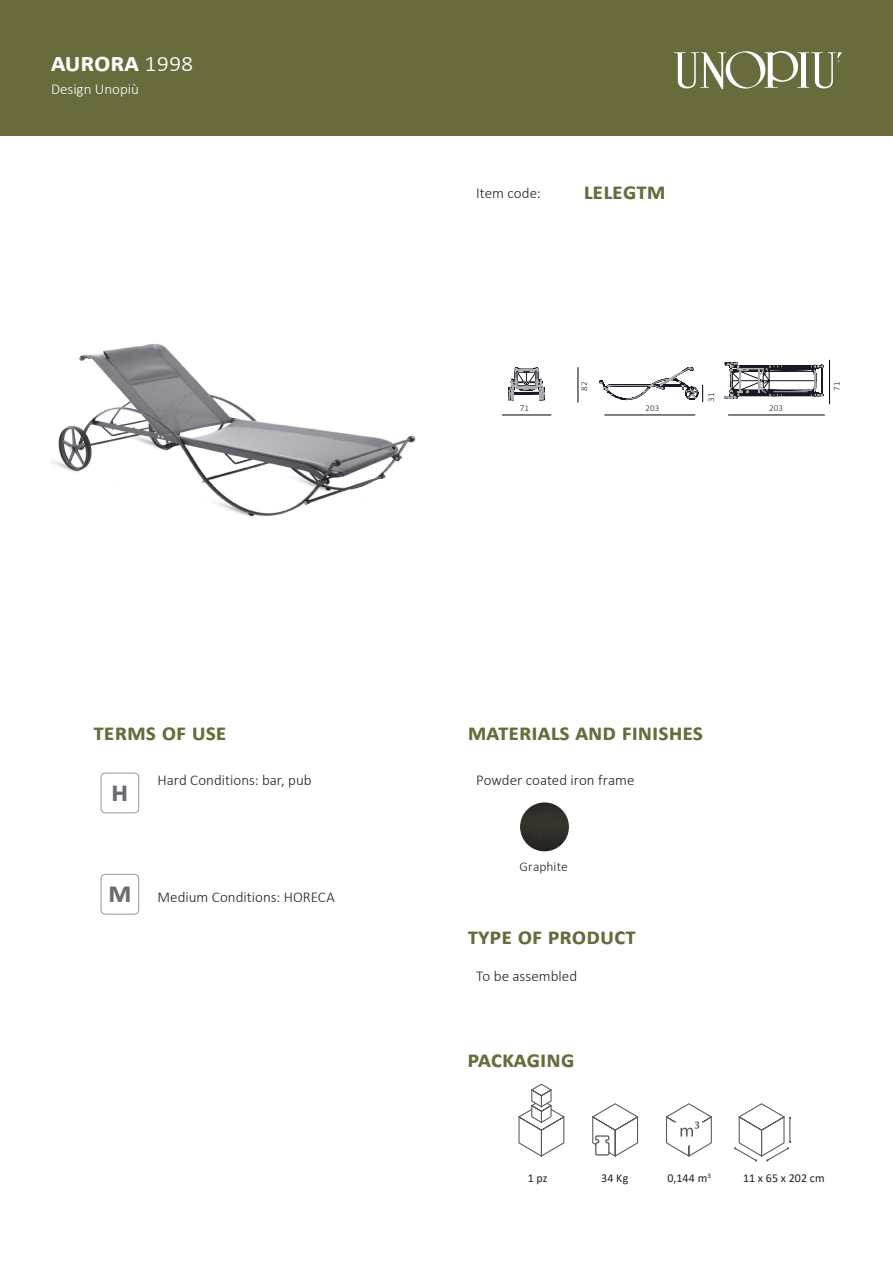
<style>
.page{position:relative;width:893px;height:1263px;background:#fff}
.page>*{position:absolute;margin:0;border:0;box-sizing:border-box;transform-origin:0 0}
.t1{font:700 30px "Calibri";color:#6c6d70}
.t2{font:700 27px "Calibri";letter-spacing:-.01em;color:#fff}
.Titoli{font:700 24px "Calibri";color:#696b3d}
.Descrizioni{font:300 15px "Calibri";color:#231f20}
.t3{font:300 15px "Calibri";color:#fff}
.Descrizioni_simboli{font:300 13.5px "Calibri";letter-spacing:.005em;color:#231f20}
.Descrizioni_simboli-2{font:12px "Calibri";letter-spacing:.005em;color:#231f20}
.Descrizioni-2{font:300 9px "Calibri";letter-spacing:.01em;color:#231f20}
.s1{font-weight:300}
.s2{font-weight:700;font-size:30px;color:#6c6d70}
</style>
<div class="page">
<div style="left:101px;top:773px;width:38px;height:40px;border:1px solid #939598;border-radius:4px"></div>
<div style="left:101px;top:874px;width:38px;height:40px;border:1px solid #939598;border-radius:4px"></div>
<div style="left:0;top:0;width:893px;height:135px;background:#696b3d"></div>
<svg style="left:674px;top:51px;width:168px;height:38px"></svg>
<svg style="left:592px;top:1103px;width:47px;height:54px"></svg>
<svg style="left:666px;top:1103px;width:46px;height:54px"></svg>
<svg style="left:734px;top:1103px;width:57px;height:59px"></svg>
<svg style="left:518px;top:1083px;width:47px;height:74px"></svg>
<img style="left:51px;top:344px;width:365px;height:173px">
<svg style="left:507px;top:368px;width:38px;height:33px"></svg>
<svg style="left:724px;top:362px;width:99px;height:37px"></svg>
<hr style="left:502px;top:415px;width:49px;height:1px;background:#000">
<hr style="left:605px;top:415px;width:90px;height:1px;background:#000">
<hr style="left:728px;top:415px;width:96px;height:1px;background:#000">
<hr style="left:578px;top:367px;width:1px;height:35px;background:#000">
<svg style="left:600px;top:367px;width:103px;height:36px"></svg>
<hr style="left:829px;top:360px;width:1px;height:44px;background:#000">
<img style="left:520px;top:802px;width:49px;height:49px;border-radius:24px">
<p class="t2" style="left:51px;top:43px;width:144px">aurora <span class="s1">1998</span></p>
<p class="t3" style="left:51px;top:79px;width:89px">Design Unopiù</p>
<h3 class="Titoli" style="left:94px;top:715px;width:135px">terms of use</h3>
<h1 class="t1" style="left:111px;top:770px;width:15px">H</h1>
<p class="Descrizioni" style="left:158px;top:771px;width:156px">Hard Conditions: bar, pub</p>
<p class="Descrizioni" style="left:108px;top:888px;width:228px"><span class="s2">M</span> Medium Conditions: HORECA</p>
<p class="Descrizioni" style="left:476px;top:183px;width:66px">Item code:</p>
<p class="Titoli" style="left:584px;top:174px;width:83px">lelegtm</p>
<p class="Descrizioni-2" style="left:579px;top:391px;width:11px;rotate:-90deg">82</p>
<p class="Descrizioni-2" style="left:706px;top:402px;width:11px;rotate:-90deg">31</p>
<p class="Descrizioni-2" style="left:520px;top:403px;width:11px">71</p>
<p class="Descrizioni-2" style="left:645px;top:403px;width:15px">203</p>
<p class="Descrizioni-2" style="left:769px;top:403px;width:15px">203</p>
<p class="Descrizioni-2" style="left:831px;top:391px;width:11px;rotate:-90deg">71</p>
<h3 class="Titoli" style="left:468px;top:715px;width:237px">Materials and finishes</h3>
<p class="Descrizioni" style="left:476px;top:770px;width:160px">Powder coated iron frame</p>
<p class="Descrizioni_simboli" style="left:520px;top:858px;width:50px">Graphite</p>
<h3 class="Titoli" style="left:468px;top:919px;width:170px">Type of product</h3>
<p class="Descrizioni" style="left:476px;top:966px;width:102px">To be assembled</p>
<h3 class="Titoli" style="left:468px;top:1042px;width:108px">Packaging</h3>
<p class="Descrizioni_simboli-2" style="left:528px;top:1170px;width:21px">1 pz</p>
<p class="Descrizioni_simboli-2" style="left:601px;top:1170px;width:29px">34 Kg</p>
<p class="Descrizioni_simboli-2" style="left:667px;top:1170px;width:45px">0,144 m<sup>3</sup></p>
<p class="Descrizioni_simboli-2" style="left:743px;top:1170px;width:83px">11 x 65 x 202 cm</p>
</div>
